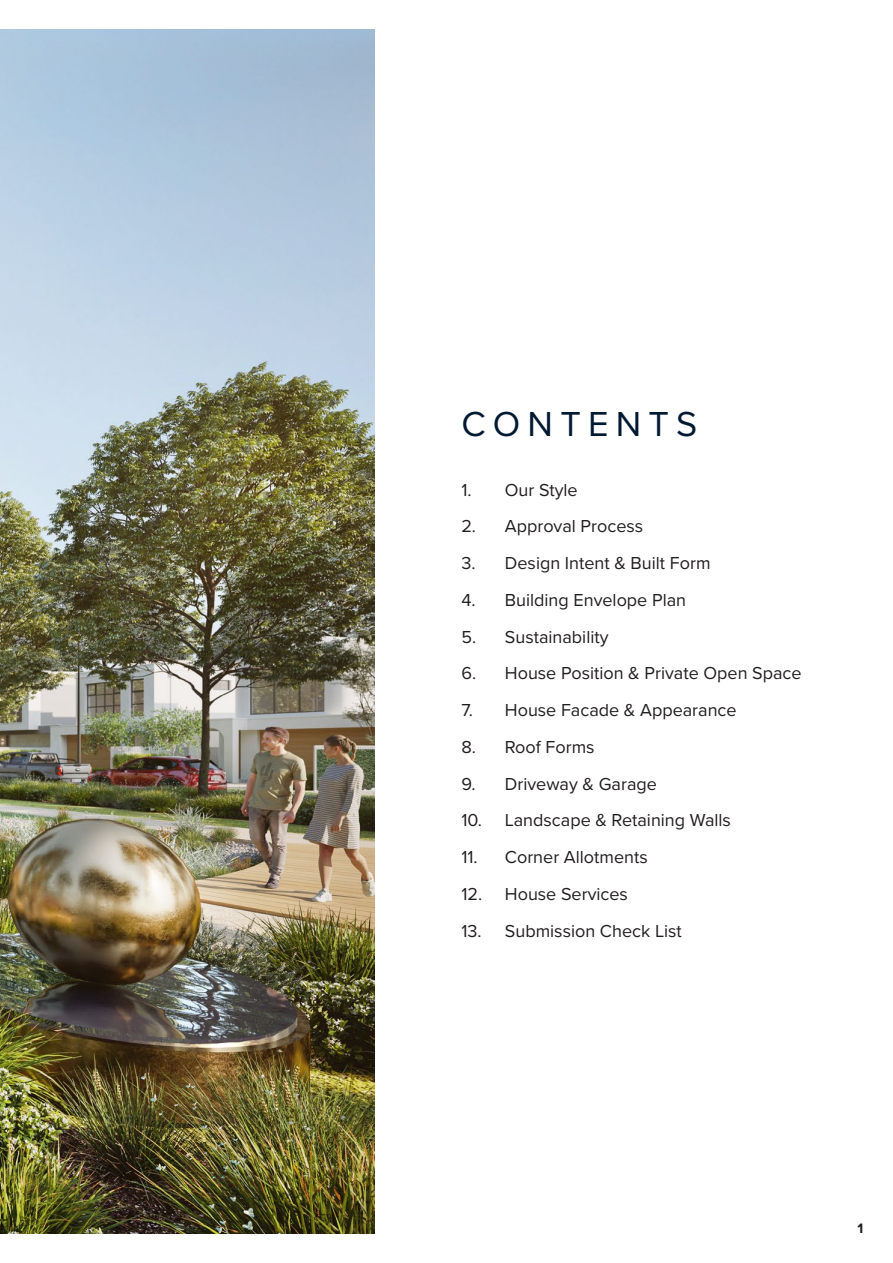
<style>
.page{position:relative;width:893px;height:1263px;background:#fff}
.page>*{position:absolute;margin:0;border:0;box-sizing:border-box;transform-origin:0 0}
.t1{font:36px "Proxima Nova";letter-spacing:.2em;color:#001932}
.t2{font:18px "Proxima Nova";color:#231f20}
.t3{font:700 14.25px "Proxima Nova";color:#231f20}
</style>
<div class="page">
<img style="left:0;top:30px;width:374px;height:1203px">
<p class="t1" style="left:461px;top:397px;width:237px">CONTENTS</p>
<p class="t2" style="left:461px;top:476px;width:118px">1. Our Style</p>
<p class="t2" style="left:461px;top:513px;width:183px">2. Approval Process</p>
<p class="t2" style="left:461px;top:550px;width:251px">3. Design Intent &amp; Built Form</p>
<p class="t2" style="left:461px;top:586px;width:226px">4. Building Envelope Plan</p>
<p class="t2" style="left:461px;top:623px;width:149px">5. Sustainability</p>
<p class="t2" style="left:461px;top:660px;width:342px">6. House Position &amp; Private Open Space</p>
<p class="t2" style="left:461px;top:697px;width:277px">7. House Facade &amp; Appearance</p>
<p class="t2" style="left:461px;top:733px;width:135px">8. Roof Forms</p>
<p class="t2" style="left:461px;top:770px;width:197px">9. Driveway &amp; Garage</p>
<p class="t2" style="left:461px;top:807px;width:271px">10. Landscape &amp; Retaining Walls</p>
<p class="t2" style="left:461px;top:844px;width:188px">11. Corner Allotments</p>
<p class="t2" style="left:461px;top:880px;width:168px">12. House Services</p>
<p class="t2" style="left:461px;top:917px;width:222px">13. Submission Check List</p>
<p class="t3" style="left:857px;top:1218px;width:7px">1</p>
</div>
